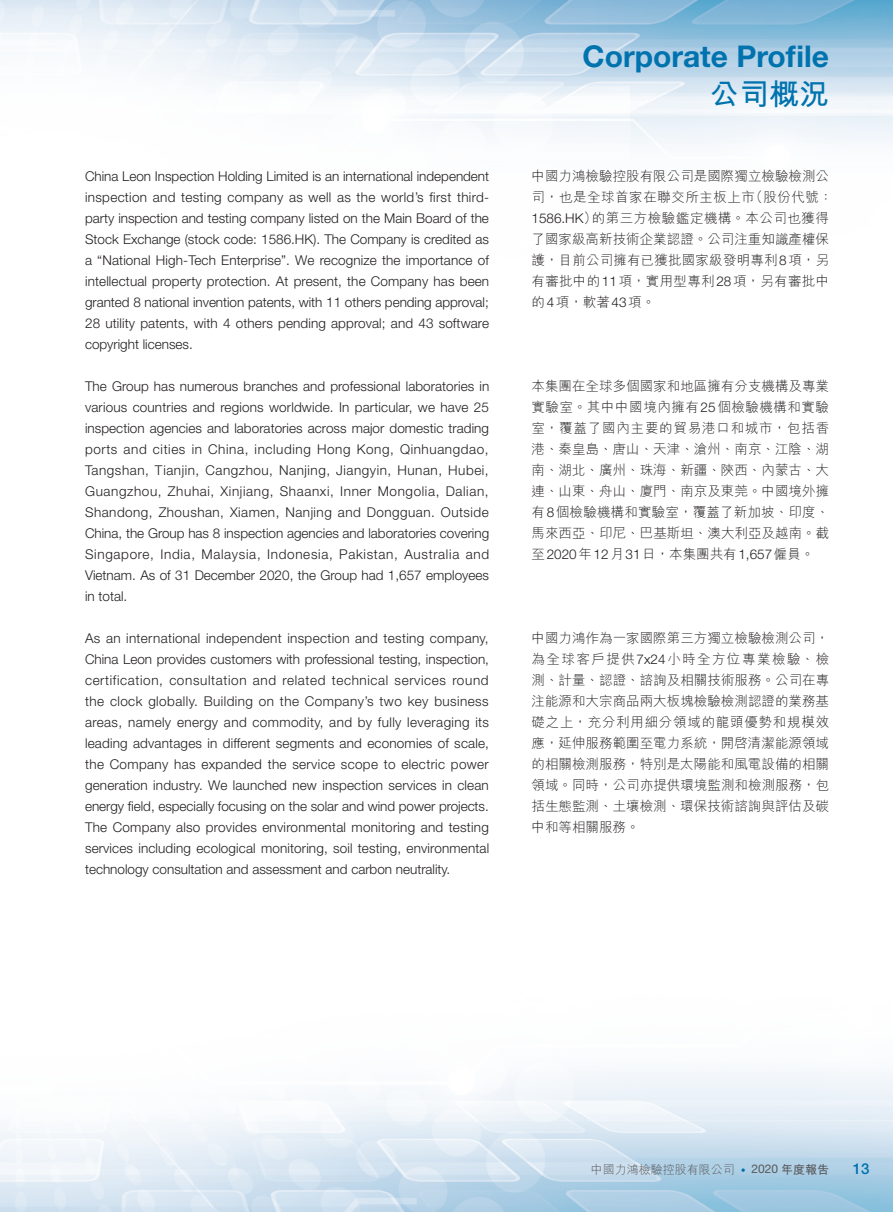
<style>
.page{position:relative;width:893px;height:1212px;background:#fff}
.page>*{position:absolute;margin:0;border:0;box-sizing:border-box;transform-origin:0 0}
.E_Heading{font:700 30px "Helvetica Neue LT Std";color:#0073ae}
.C_Heading{font:700 30px "M Hei HK";color:#0073ae}
.t1{font:500 15px "Helvetica Neue LT Std";color:#0073ae}
.E_Body{font:300 13.5px/21px "Helvetica Neue LT Std";color:#231f20;text-align:justify}
.C_Body{font:300 13.5px/21px "M Hei HK";letter-spacing:.005em;color:#231f20;text-align:justify}
.t2{font:300 12px "M Hei HK";color:#57585a}
.t3{font:12px "Helvetica Neue LT Std";color:#57585a}
.s1{font-family:"Helvetica Neue LT Std"}
.s2{font-family:"M Hei HK";font-weight:700}
</style>
<div class="page">
<img style="left:1px;top:1071px;width:892px;height:141px">
<img style="left:0;top:0;width:893px;height:144px">
<svg style="left:741px;top:1168px;width:4px;height:4px"></svg>
<p class="E_Body" style="left:85px;top:166px;width:406px">China Leon Inspection Holding Limited is an international independent inspection and testing company as well as the world’s first third&shy;party inspection and testing company listed on the Main Board of the Stock Exchange (stock code: 1586.HK). The Company is credited as a “National High-Tech Enterprise”. We recognize the importance of intellectual property protection. At present, the Company has been granted 8 national invention patents, with 11 others pending approval; 28 utility patents, with 4 others pending approval; and 43 software copyright licenses.</p>
<p class="E_Body" style="left:85px;top:376px;width:406px">The Group has numerous branches and professional laboratories in various countries and regions worldwide. In particular, we have 25 inspection agencies and laboratories across major domestic trading ports and cities in China, including Hong Kong, Qinhuangdao, Tangshan, Tianjin, Cangzhou, Nanjing, Jiangyin, Hunan, Hubei, Guangzhou, Zhuhai, Xinjiang, Shaanxi, Inner Mongolia, Dalian, Shandong, Zhoushan, Xiamen, Nanjing and Dongguan. Outside China, the Group has 8 inspection agencies and laboratories covering Singapore, India, Malaysia, Indonesia, Pakistan, Australia and Vietnam. As of 31 December 2020, the Group had 1,657 employees in total.</p>
<p class="E_Body" style="left:85px;top:628px;width:406px">As an international independent inspection and testing company, China Leon provides customers with professional testing, inspection, certification, consultation and related technical services round the clock globally. Building on the Company’s two key business areas, namely energy and commodity, and by fully leveraging its leading advantages in different segments and economies of scale, the Company has expanded the service scope to electric power generation industry. We launched new inspection services in clean energy field, especially focusing on the solar and wind power projects.<br>The Company also provides environmental monitoring and testing services including ecological monitoring, soil testing, environmental technology consultation and assessment and carbon neutrality.</p>
<p class="E_Heading" style="left:582px;top:38px;width:248px">Corporate Profile</p>
<p class="C_Heading" style="left:709px;top:72px;width:121px">公司概況</p>
<p class="C_Body" style="left:531px;top:165px;width:303px;text-align:left">中國力鴻檢驗控股有限公司是國際獨立檢驗檢測公司，也是全球首家在聯交所主板上市（股份代號：<br><span class="s1">1586.HK</span>）的第三方檢驗鑑定機構。本公司也獲得了國家級高新技術企業認證。公司注重知識產權保護，目前公司擁有已獲批國家級發明專利<span class="s1">8</span>項，另有審批中的<span class="s1">11</span>項，實用型專利<span class="s1">28</span>項，另有審批中的<span class="s1">4</span>項，軟著<span class="s1">43</span>項。</p>
<p class="C_Body" style="left:531px;top:375px;width:299px">本集團在全球多個國家和地區擁有分支機構及專業實驗室。其中中國境內擁有<span class="s1">25</span>個檢驗機構和實驗室，覆蓋了國內主要的貿易港口和城市，包括香港、秦皇島、唐山、天津、滄州、南京、江陰、湖南、湖北、廣州、珠海、新疆、陝西、內蒙古、大連、山東、舟山、廈門、南京及東莞。中國境外擁有<span class="s1">8</span>個檢驗機構和實驗室，覆蓋了新加坡、印度、馬來西亞、印尼、巴基斯坦、澳大利亞及越南。截至<span class="s1">2020</span>年<span class="s1">12</span>月<span class="s1">31</span>日，本集團共有<span class="s1">1,657</span>僱員。</p>
<p class="C_Body" style="left:531px;top:627px;width:299px">中國力鴻作為一家國際第三方獨立檢驗檢測公司，為全球客戶提供<span class="s1">7x24</span>小時全方位專業檢驗、檢測、計量、認證、諮詢及相關技術服務。公司在專注能源和大宗商品兩大板塊檢驗檢測認證的業務基礎之上，充分利用細分領域的龍頭優勢和規模效應，延伸服務範圍至電力系統，開啓清潔能源領域的相關檢測服務，特別是太陽能和風電設備的相關領域。同時，公司亦提供環境監測和檢測服務，包括生態監測、土壤檢測、環保技術諮詢與評估及碳中和等相關服務。</p>
<p class="t2" style="left:591px;top:1163px;width:145px">中國力鴻檢驗控股有限公司</p>
<p class="t3" style="left:751px;top:1162px;width:79px">2020 <span class="s2">年度報告</span></p>
<p class="t1" style="left:853px;top:1160px;width:18px">13</p>
</div>
